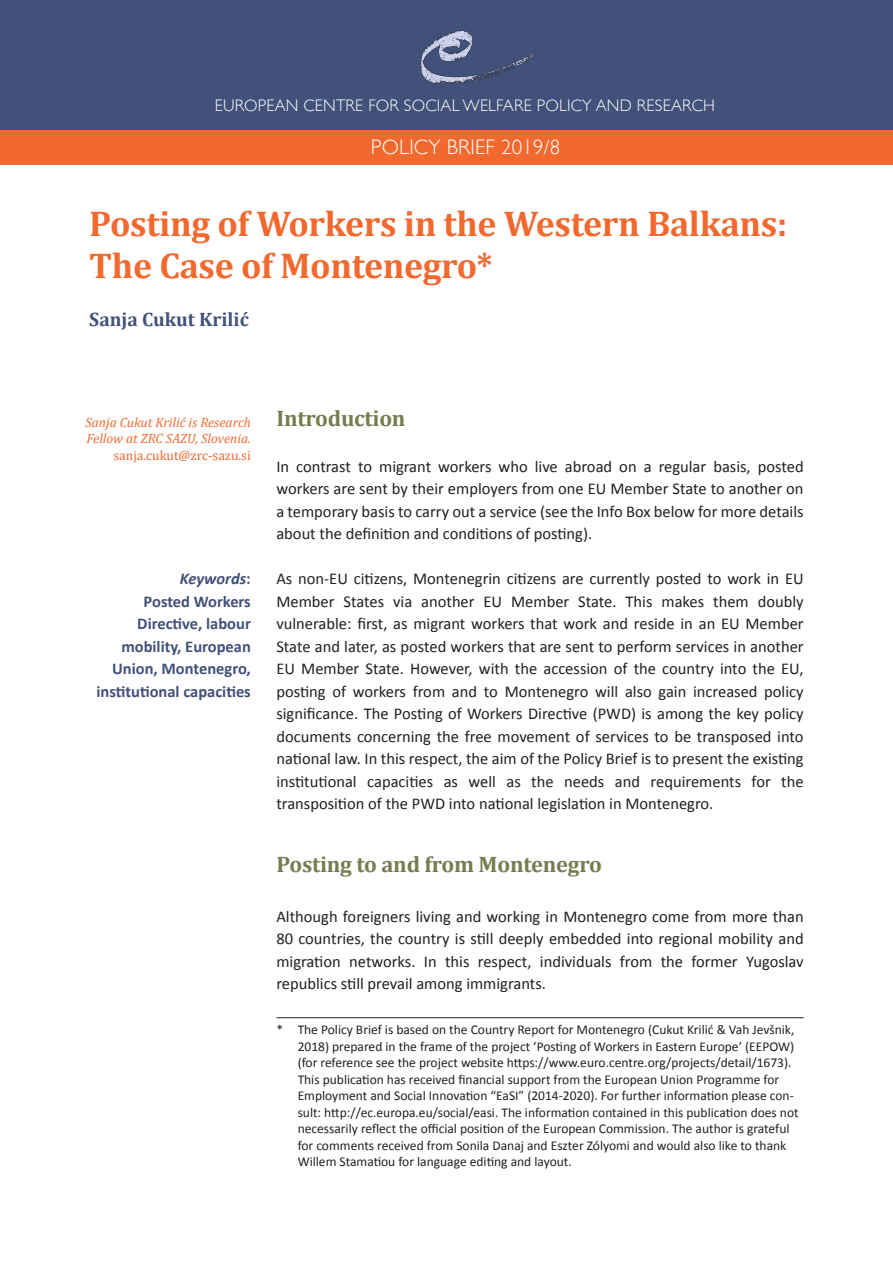
<style>
.page{position:relative;width:893px;height:1263px;background:#fff}
.page>*{position:absolute;margin:0;border:0;box-sizing:border-box;transform-origin:0 0}
.t1{font:700 36px/42px "Cambria";letter-spacing:-.01em;color:#f26930}
.t2{font:700 22.5px "Cambria";letter-spacing:-.01em;color:#787b4f}
.t3{font:300 21px "Gill Sans";letter-spacing:.01em;color:#fff}
.t4{font:700 19.5px "Cambria";color:#41517a}
.t5{font:300 16.8px "Gill Sans";letter-spacing:.015em;color:#fff}
.t6{font:16.5px/22.5px "Calibri";color:#231f20;text-align:justify}
.t7{font:700 16.5px/22.5px "Calibri";color:#41517a;text-align:right}
.t8{font:13.5px/16.5px "Calibri";color:#231f20}
.t9{font:italic 13.5px/16.5px "Cambria";color:#f26930}
.t10{font:13.5px "Cambria";color:#f26930}
.s1{font-style:italic}
</style>
<div class="page">
<div style="left:0;top:0;width:893px;height:130px;background:#41517a"></div>
<img style="left:420px;top:30px;width:117px;height:54px">
<div style="left:0;top:130px;width:893px;height:34px;background:#f26930"></div>
<hr style="left:276px;top:1017px;width:528px;height:1px;background:#231f20">
<p class="t5" style="left:215px;top:92px;width:502px">EUROPEAN CENTRE FOR SOCIAL WELFARE POLICY AND RESEARCH</p>
<p class="t3" style="left:371px;top:131px;width:191px">POLICY BRIEF 2019/8</p>
<h1 class="t1" style="left:89px;top:202px;width:699px">Posting of Workers in the Western Balkans:<br>The Case of Montenegro*</h1>
<p class="t4" style="left:89px;top:307px;width:161px">Sanja Cukut Krilić</p>
<p class="t9" style="left:85px;top:414px;width:167px">Sanja Cukut Krilić is Research<br>Fellow at ZRC SAZU, Slovenia.</p>
<p class="t10" style="left:113px;top:447px;width:139px">sanja.cukut@zrc-sazu.si</p>
<p class="t7" style="left:97px;top:567px;width:156px"><span class="s1">Keywords</span>:<br>Posted Workers<br>Directive, labour mobility, European<br>Union, Montenegro, institutional capacities</p>
<h2 class="t2" style="left:276px;top:404px;width:131px">Introduction</h2>
<p class="t6" style="left:276px;top:454px;width:529px">In contrast to migrant workers who live abroad on a regular basis, posted workers are sent by their employers from one EU Member State to another on a temporary basis to carry out a service (see the Info Box below for more details about the definition and conditions of posting).</p>
<p class="t6" style="left:276px;top:567px;width:529px">As non-EU citizens, Montenegrin citizens are currently posted to work in EU Member States via another EU Member State. This makes them doubly vulnerable: first, as migrant workers that work and reside in an EU Member State and later, as posted workers that are sent to perform services in another EU Member State. However, with the accession of the country into the EU, posting of workers from and to Montenegro will also gain increased policy significance. The Posting of Workers Directive (PWD) is among the key policy documents concerning the free movement of services to be transposed into national law. In this respect, the aim of the Policy Brief is to present the existing institutional capacities as well as the needs and requirements for the transposition of the PWD into national legislation in Montenegro.</p>
<h2 class="t2" style="left:276px;top:850px;width:327px">Posting to and from Montenegro</h2>
<p class="t6" style="left:276px;top:904px;width:529px">Although foreigners living and working in Montenegro come from more than 80 countries, the country is still deeply embedded into regional mobility and migration networks. In this respect, individuals from the former Yugoslav republics still prevail among immigrants.</p>
<p class="t8" style="left:298px;top:1021px;width:502px;text-indent:-21px">* The Policy Brief is based on the Country Report for Montenegro (Cukut Krilić &amp; Vah Jevšnik, 2018) prepared in the frame of the project ‘Posting of Workers in Eastern Europe’ (EEPOW) (for reference see the project website https://www.euro.centre.org/projects/detail/1673).<br>This publication has received financial support from the European Union Programme for Employment and Social Innovation “EaSI” (2014-2020). For further information please con&shy;sult: http://ec.europa.eu/social/easi. The information contained in this publication does not necessarily reflect the official position of the European Commission. The author is grateful for comments received from Sonila Danaj and Eszter Zólyomi and would also like to thank Willem Stamatiou for language editing and layout.</p>
</div>
